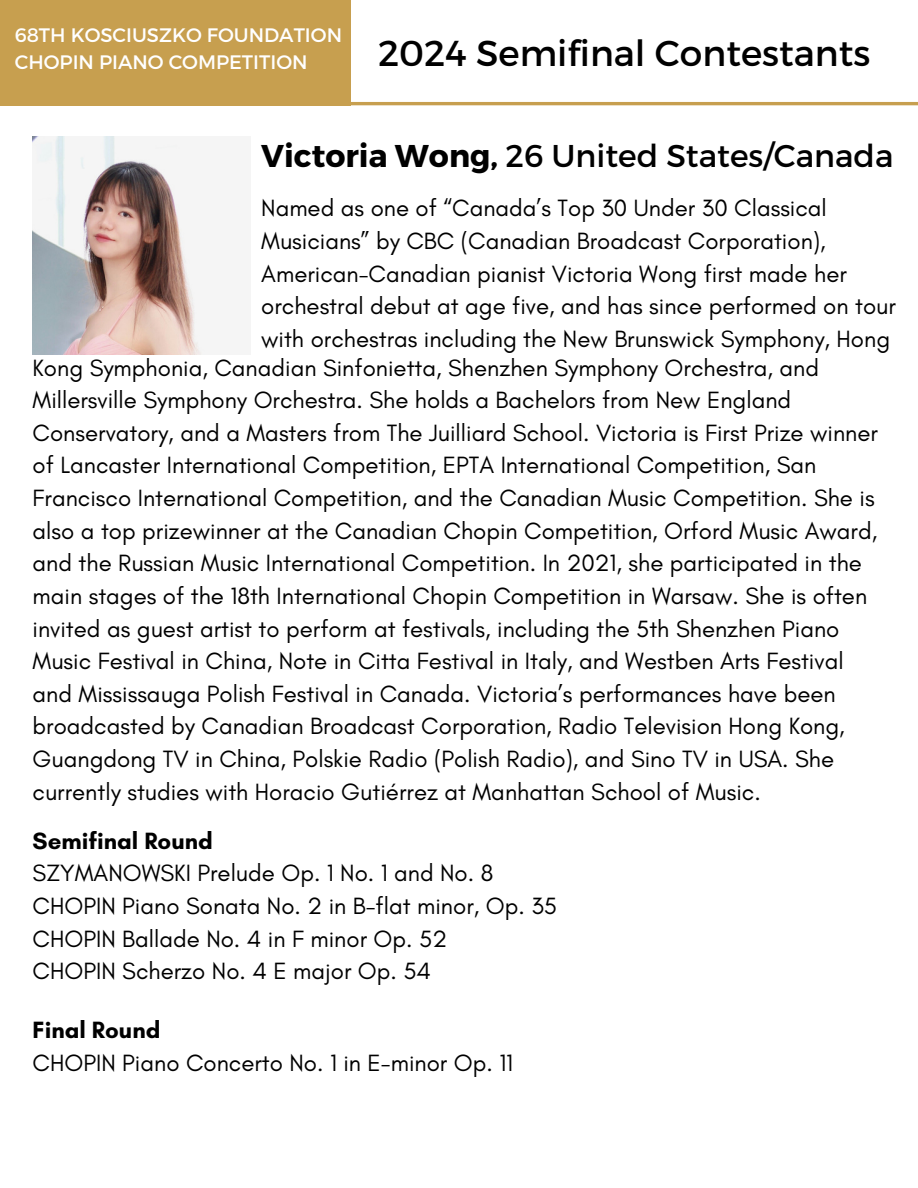
<style>
.page{position:relative;width:918px;height:1188px;background:#fff}
.page>*{position:absolute;margin:0;border:0;box-sizing:border-box;transform-origin:0 0}
.t1{font:36px "Montserrat";color:#000}
.t2{font:31.5px "Montserrat";color:#000}
.t3{font:24px/32.7px "Glacial Indifference";color:#000}
.t4{font:19.5px "Montserrat";color:#fff}
.s1{font-weight:700}
</style>
<div class="page">
<div style="left:0;top:0;width:350px;height:105px;background:#c79f4f"></div>
<hr style="left:327px;top:102px;width:591px;height:3px;background:#c79f4f">
<img style="left:33px;top:136px;width:172px;height:218px">
<p class="t4" style="left:15px;top:22px;width:329px">68TH KOSCIUSZKO FOUNDATION</p>
<h1 class="t4" style="left:15px;top:49px;width:294px">CHOPIN PIANO COMPETITION</h1>
<p class="t1" style="left:378px;top:30px;width:494px">2024 Semifinal Contestants</p>
<h2 class="t2" style="left:261px;top:135px;width:634px"><span class="s1">Victoria Wong,</span> 26 United States/Canada</h2>
<h3 class="t3" style="left:261px;top:192px;width:636px">Named as one of “Canada’s Top 30 Under 30 Classical Musicians” by CBC (Canadian Broadcast Corporation), American-Canadian pianist Victoria Wong first made her orchestral debut at age five, and has since performed on tour with orchestras including the New Brunswick Symphony, Hong</h3>
<h3 class="t3" style="left:33px;top:351px;width:847px">Kong Symphonia, Canadian Sinfonietta, Shenzhen Symphony Orchestra, and Millersville Symphony Orchestra. She holds a Bachelors from New England Conservatory, and a Masters from The Juilliard School. Victoria is First Prize winner of Lancaster International Competition, EPTA International Competition, San Francisco International Competition, and the Canadian Music Competition. She is also a top prizewinner at the Canadian Chopin Competition, Orford Music Award, and the Russian Music International Competition. In 2021, she participated in the main stages of the 18th International Chopin Competition in Warsaw. She is often invited as guest artist to perform at festivals, including the 5th Shenzhen Piano Music Festival in China, Note in Citta Festival in Italy, and Westben Arts Festival and Mississauga Polish Festival in Canada. Victoria’s performances have been broadcasted by Canadian Broadcast Corporation, Radio Television Hong Kong, Guangdong TV in China, Polskie Radio (Polish Radio), and Sino TV in USA. She currently studies with Horacio Gutiérrez at Manhattan School of Music.</h3>
<h3 class="t3" style="left:33px;top:824px;width:526px"><span class="s1">Semifinal Round<br></span>SZYMANOWSKI Prelude Op. 1 No. 1 and No. 8<br>CHOPIN Piano Sonata No. 2 in B-flat minor, Op. 35<br>CHOPIN Ballade No. 4 in F minor Op. 52<br>CHOPIN Scherzo No. 4 E major Op. 54</h3>
<h3 class="t3" style="left:33px;top:1014px;width:482px"><span class="s1">Final Round<br></span>CHOPIN Piano Concerto No. 1 in E-minor Op. 11</h3>
</div>
